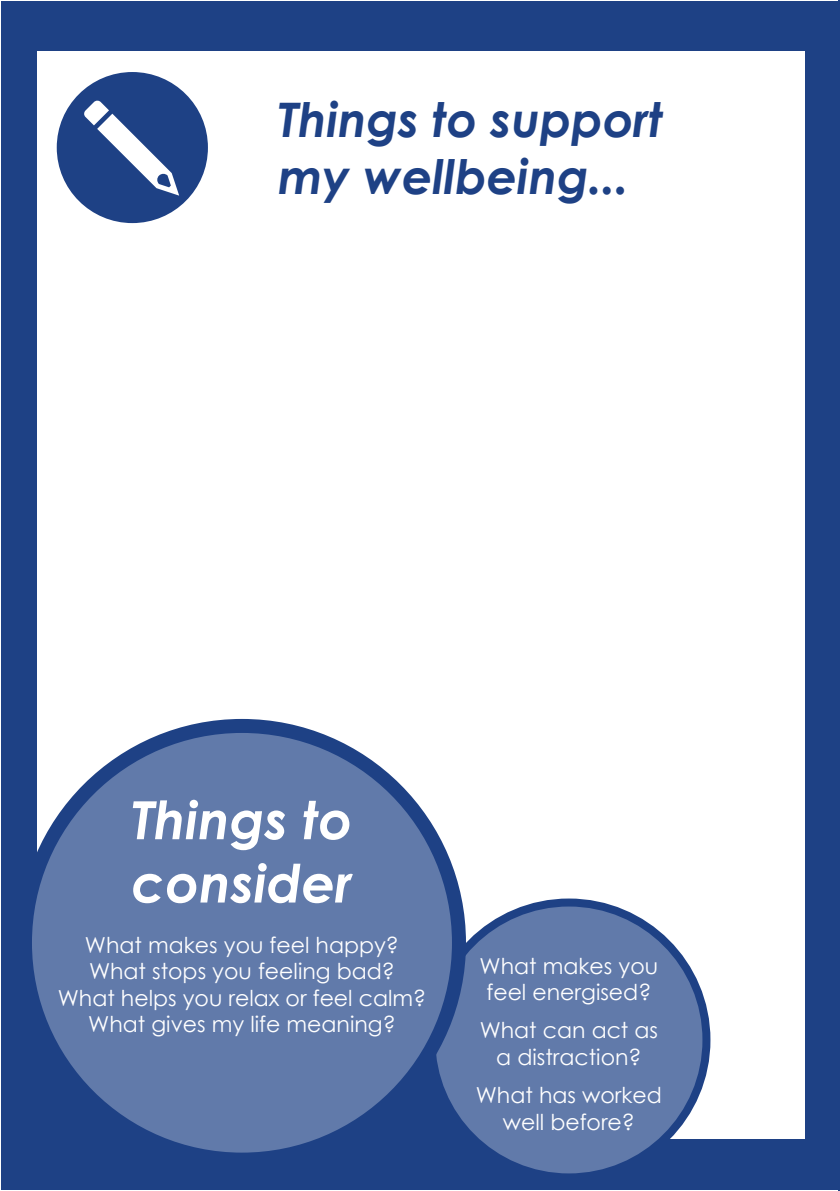
<style>
.page{position:relative;width:840px;height:1191px;background:#fff}
.page>*{position:absolute;margin:0;border:0;box-sizing:border-box;transform-origin:0 0}
.t1{font:italic 700 52.8px/63.2px "Century Gothic";color:#fff}
.t2{font:italic 700 47.6px/57.2px "Century Gothic";color:#1e4185}
.t3{font:22px/26.4px "Century Gothic";color:#fff;text-align:center}
</style>
<div class="page">
<div style="left:1px;top:1px;width:838px;height:1189px;background:#1e4185"></div>
<hr style="left:838px;top:0;width:1px;height:1191px;background:#1e4185">
<div style="left:37px;top:52px;width:766px;height:1087px;background:#fff"></div>
<div style="left:57px;top:72px;width:151px;height:151px;background:#1e4185;border-radius:50%"></div>
<svg style="left:84px;top:100px;width:95px;height:96px"></svg>
<div style="left:29px;top:1020px;width:170px;height:137px;background:#1e4185"></div>
<div style="left:295px;top:1048px;width:184px;height:136px;background:#1e4185"></div>
<div style="left:431px;top:902px;width:275px;height:275px;background:#617aaa;border-radius:50%"></div>
<div style="left:427px;top:898px;width:283px;height:283px;border:8px solid #1e4185;border-radius:50%"></div>
<div style="left:25px;top:726px;width:433px;height:433px;background:#617aaa;border-radius:50%"></div>
<div style="left:18px;top:719px;width:447px;height:447px;border:14px solid #1e4185;border-radius:50%"></div>
<p class="t2" style="left:278px;top:89px;width:386px">Things to support my wellbeing...</p>
<p class="t1" style="left:131px;top:786px;width:222px">Things to consider</p>
<p class="t3" style="left:85px;top:931px;width:315px">What makes you feel happy?</p>
<p class="t3" style="left:89px;top:958px;width:307px">What stops you feeling bad?</p>
<p class="t3" style="left:58px;top:984px;width:369px">What helps you relax or feel calm?</p>
<p class="t3" style="left:88px;top:1010px;width:309px">What gives my life meaning?</p>
<p class="t3" style="left:479px;top:952px;width:180px">What makes you feel energised?</p>
<p class="t3" style="left:479px;top:1016px;width:180px">What can act as</p>
<p class="t3" style="left:496px;top:1043px;width:147px">a distraction?</p>
<p class="t3" style="left:475px;top:1081px;width:187px">What has worked well before?</p>
</div>
